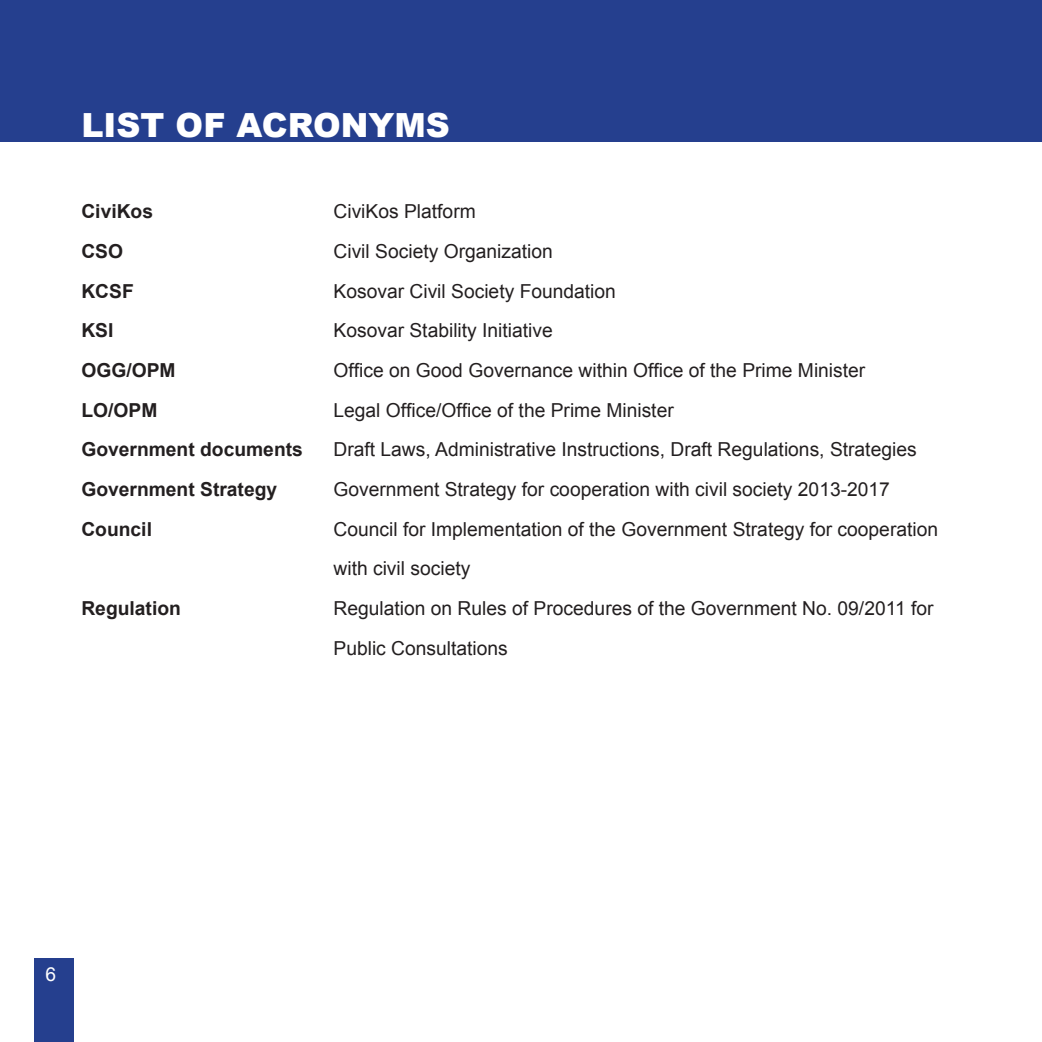
<style>
.page{position:relative;width:1042px;height:1042px;background:#fff}
.page>*{position:absolute;margin:0;border:0;box-sizing:border-box;transform-origin:0 0}
.t1{font:900 33.25px "Arial";color:#fff}
.t2{font:19.25px/39.6px "Arial";color:#231f20}
.t3{font:700 19.25px "Arial";color:#231f20}
.t4{font:19.25px "Arial";color:#fff}
</style>
<div class="page">
<div style="left:34px;top:958px;width:40px;height:84px;background:#253f8e"></div>
<div style="left:0;top:0;width:1041px;height:141px;background:#253f8e"></div>
<h1 class="t1" style="left:81px;top:101px;width:367px">LIST OF ACRONYMS</h1>
<p class="t3" style="left:81px;top:199px;width:73px">CiviKos</p>
<p class="t2" style="left:333px;top:192px;width:144px">CiviKos Platform</p>
<p class="t3" style="left:81px;top:238px;width:43px">CSO</p>
<p class="t2" style="left:333px;top:232px;width:221px">Civil Society Organization</p>
<p class="t3" style="left:81px;top:278px;width:54px">KCSF</p>
<p class="t2" style="left:333px;top:271px;width:284px">Kosovar Civil Society Foundation</p>
<p class="t3" style="left:81px;top:318px;width:34px">KSI</p>
<p class="t2" style="left:333px;top:311px;width:221px">Kosovar Stability Initiative</p>
<p class="t3" style="left:81px;top:357px;width:96px">OGG/OPM</p>
<p class="t2" style="left:333px;top:351px;width:533px">Office on Good Governance within Office of the Prime Minister</p>
<p class="t3" style="left:81px;top:397px;width:77px">LO/OPM</p>
<p class="t2" style="left:333px;top:390px;width:342px">Legal Office/Office of the Prime Minister</p>
<p class="t3" style="left:81px;top:437px;width:223px">Government documents</p>
<p class="t2" style="left:333px;top:430px;width:585px">Draft Laws, Administrative Instructions, Draft Regulations, Strategies</p>
<p class="t3" style="left:81px;top:476px;width:197px">Government Strategy</p>
<p class="t2" style="left:333px;top:469px;width:558px">Government Strategy for cooperation with civil society 2013-2017</p>
<p class="t3" style="left:81px;top:516px;width:72px">Council</p>
<p class="t2" style="left:333px;top:509px;width:606px">Council for Implementation of the Government Strategy for cooperation with civil society</p>
<p class="t3" style="left:81px;top:595px;width:101px">Regulation</p>
<p class="t2" style="left:333px;top:588px;width:601px">Regulation on Rules of Procedures of the Government No. 09/2011 for<br>Public Consultations</p>
<p class="t4" style="left:46px;top:962px;width:12px">6</p>
</div>
